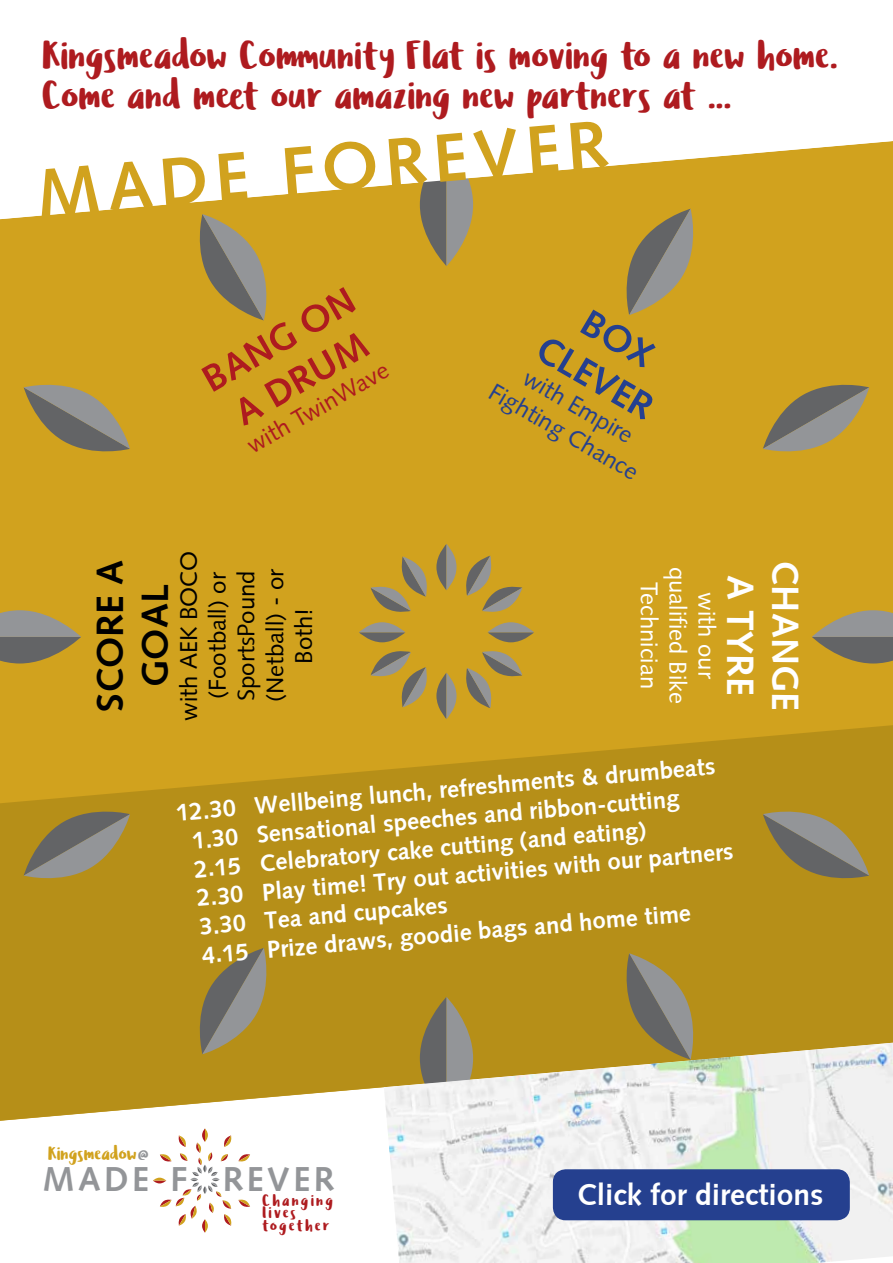
<style>
.page{position:relative;width:893px;height:1263px;background:#fff}
.page>*{position:absolute;margin:0;border:0;box-sizing:border-box;transform-origin:0 0}
.t1{font:700 68.1px "Syntax";color:#d1a21e}
.t2{font:40.5px/40.5px "Ludicrous";color:#ae1b1f}
.t3{font:700 37.5px/45px "Syntax";color:#ae1b1f}
.t4{font:700 37.5px/45px "Syntax";color:#fff;text-align:center}
.t5{font:700 37.5px/45px "Syntax";color:#000;text-align:center}
.t6{font:700 37.5px/45px "Syntax";color:#25408f;text-align:center}
.t7{font:700 34.05px "Syntax";letter-spacing:.1em;color:#939598}
.t8{font:700 30px "Syntax";color:#fff}
.t9{font:700 24px/28.8px "Syntax";color:#fff;text-align:center}
.t10{font:24px/28.8px "Syntax";color:#000;text-align:center}
.t11{font:24px/28.8px "Syntax";color:#fff;text-align:center}
.t12{font:24px/28.8px "Syntax";color:#25408f;text-align:center}
.t13{font:24px "Syntax";color:#ae1b1f}
.t14{font:19.2px "Ludicrous";letter-spacing:.005em;color:#d1a21e}
.t15{font:16.5px/12.8px "Ludicrous";letter-spacing:.14em;color:#ae1b1f}
.s1{color:#939598}
</style>
<div class="page">
<div style="left:0;top:219px;width:893px;height:503px;background:#d1a21e"></div>
<svg style="left:436px;top:544px;width:21px;height:46px"></svg>
<svg style="left:436px;top:673px;width:21px;height:46px"></svg>
<svg style="left:359px;top:622px;width:46px;height:20px"></svg>
<svg style="left:488px;top:622px;width:46px;height:20px"></svg>
<svg style="left:371px;top:556px;width:58px;height:58px;background:#b19441"></svg>
<svg style="left:464px;top:649px;width:58px;height:59px;background:#b29440"></svg>
<svg style="left:464px;top:556px;width:58px;height:58px;background:#b19441"></svg>
<svg style="left:371px;top:649px;width:58px;height:58px;background:#b19441"></svg>
<svg style="left:0;top:722px;width:893px;height:321px;background:#ba9118"></svg>
<svg style="left:420px;top:219px;width:53px;height:47px;background:#a08c55"></svg>
<svg style="left:420px;top:997px;width:53px;height:46px;background:#948451"></svg>
<svg style="left:0;top:610px;width:81px;height:53px;background:#918665"></svg>
<svg style="left:812px;top:610px;width:81px;height:53px;background:#918665"></svg>
<svg style="left:193px;top:219px;width:80px;height:101px;background:#a38e51"></svg>
<svg style="left:620px;top:953px;width:80px;height:90px;background:#958551"></svg>
<svg style="left:24px;top:378px;width:106px;height:80px;background:#a58e4f"></svg>
<svg style="left:763px;top:805px;width:106px;height:80px;background:#97854c"></svg>
<svg style="left:620px;top:219px;width:80px;height:96px;background:#a28d53"></svg>
<svg style="left:193px;top:948px;width:80px;height:95px;background:#958450"></svg>
<svg style="left:763px;top:378px;width:106px;height:80px;background:#a58e4f"></svg>
<svg style="left:24px;top:805px;width:106px;height:80px;background:#97854c"></svg>
<svg style="left:4px;top:141px;width:889px;height:78px"></svg>
<svg style="left:0;top:1043px;width:384px;height:190px"></svg>
<svg style="left:238px;top:1153px;width:12px;height:9px"></svg>
<svg style="left:238px;top:1199px;width:12px;height:8px"></svg>
<svg style="left:153px;top:1128px;width:79px;height:104px"></svg>
<img style="left:384px;top:1043px;width:509px;height:220px">
<div style="left:553px;top:1169px;width:297px;height:51px;background:#25408f;border-radius:13px"></div>
<h2 class="t2" style="left:43px;top:35px;width:797px">Kingsmeadow Community Flat is moving to a new home.<br>Come and meet our amazing new partners at ...</h2>
<h1 class="t1" style="left:33px;top:155px;width:575px;rotate:-5deg">MADE FOREVER</h1>
<h3 class="t3" style="left:194px;top:363px;width:172px;rotate:-30deg">BANG ON<br>A DRUM</h3>
<p class="t13" style="left:242px;top:435px;width:161px;rotate:-30deg">with TwinWave</p>
<h3 class="t6" style="left:573px;top:287px;width:131px;rotate:30deg">BOX<br>CLEVER</h3>
<p class="t12" style="left:513px;top:352px;width:170px;rotate:30deg">with Empire<br>Fighting Chance</p>
<h3 class="t5" style="left:88px;top:712px;width:154px;rotate:-90deg">SCORE A<br>GOAL</h3>
<p class="t10" style="left:174px;top:721px;width:172px;rotate:-90deg">with AEK BOCO (Football) or<br>SportsPound (Netball) - or<br>Both!</p>
<h3 class="t4" style="left:807px;top:560px;width:151px;rotate:90deg">CHANGE<br>A TYRE</h3>
<p class="t11" style="left:721px;top:567px;width:139px;rotate:90deg">with our qualified Bike<br>Technician</p>
<p class="t9" style="left:253px;top:792px;width:475px;text-align:left;rotate:-5deg">Wellbeing lunch, refreshments &amp; drumbeats Sensational speeches and ribbon-cutting Celebratory cake cutting (and eating)<br>Play time! Try out activities with our partners Tea and cupcakes<br>Prize draws, goodie bags and home time</p>
<p class="t9" style="left:175px;top:799px;width:62px;rotate:-5deg">12.30<br>1.30<br>2.15<br>2.30<br>3.30<br>4.15</p>
<p class="t14" style="left:48px;top:1141px;width:103px">Kingsmeadow<span class="s1">@</span></p>
<h3 class="t7" style="left:43px;top:1159px;width:294px">MADE F REVER</h3>
<p class="t15" style="left:263px;top:1194px;width:72px">Changing lives together</p>
<p class="t8" style="left:577px;top:1178px;width:248px">Click for directions</p>
</div>
